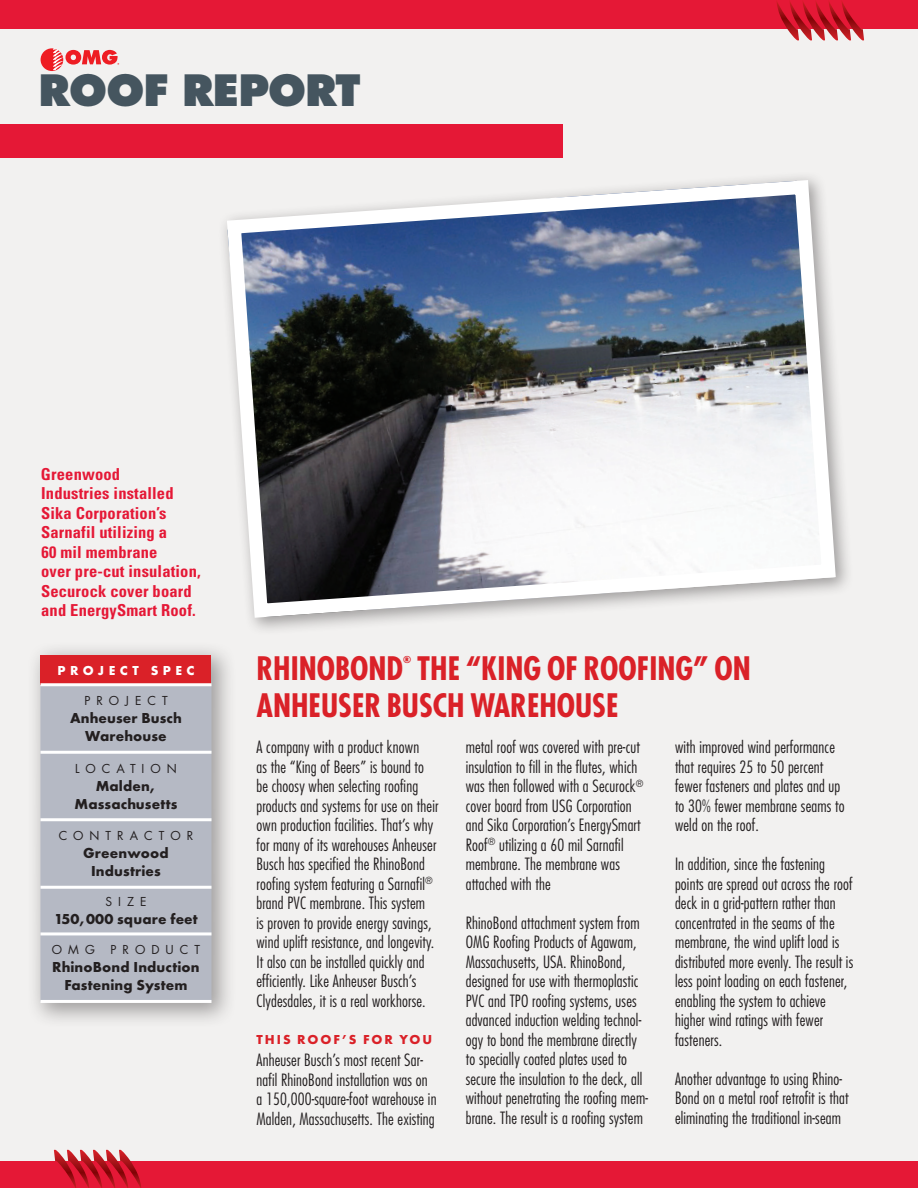
<style>
.page{position:relative;width:918px;height:1188px;background:#f2f1f0}
.page>*{position:absolute;margin:0;border:0;box-sizing:border-box;transform-origin:0 0}
.t1{font:800 42px "Futura";letter-spacing:-.02em;color:#45555f}
.t2{font:700 condensed 31.5px "Futura";color:#da2128}
.t3{font:300 condensed 16.5px/19.5px "Futura Std";letter-spacing:.01em;color:#231f20}
.t4{font:700 condensed 16.5px/19.5px "Univers LT Std";letter-spacing:.01em;color:#e51836}
.t5{font:700 15px/18px "Futura PT";letter-spacing:.01em;color:#231f20;text-align:center}
.t6{font:700 13.5px "Futura PT";letter-spacing:.145em;color:#da2128}
.t7{font:700 13.5px "Futura PT";letter-spacing:.33em;color:#fff}
.t8{font:12px "Futura";letter-spacing:.5em;color:#231f20}
.t9{font:700 10.5px "Futura PT";color:#da2128}
</style>
<div class="page">
<div style="left:0;top:0;width:918px;height:29px;background:#e51836"></div>
<svg style="left:777px;top:2px;width:87px;height:38px"></svg>
<div style="left:0;top:124px;width:563px;height:34px;background:#e51836"></div>
<div style="left:0;top:1161px;width:918px;height:27px;background:#e51836"></div>
<svg style="left:54px;top:1150px;width:87px;height:38px"></svg>
<svg style="left:41px;top:48px;width:78px;height:23px"></svg>
<svg style="left:224px;top:177px;width:619px;height:448px"></svg>
<div style="left:27px;top:641px;width:211px;height:388px;background:#231f20;opacity:.4"></div>
<div style="left:40px;top:655px;width:172px;height:30px;background:#da2128"></div>
<div style="left:40px;top:686px;width:172px;height:314px;background:#b5b9c4"></div>
<hr style="left:40px;top:683px;width:172px;height:3px;background:#fff">
<hr style="left:40px;top:751px;width:172px;height:3px;background:#fff">
<hr style="left:40px;top:818px;width:172px;height:3px;background:#fff">
<hr style="left:40px;top:886px;width:172px;height:3px;background:#fff">
<hr style="left:40px;top:932px;width:172px;height:3px;background:#fff">
<hr style="left:40px;top:1000px;width:172px;height:3px;background:#fff">
<h1 class="t1" style="left:38px;top:65px;width:324px">ROOF REPORT</h1>
<p class="t4" style="left:41px;top:464px;width:161px">Greenwood<br>Industries installed<br>Sika Corporation’s<br>Sarnafil utilizing a<br>60 mil membrane<br>over pre-cut insulation,<br>Securock cover board and EnergySmart Roof.</p>
<p class="t7" style="left:58px;top:662px;width:138px">PROJECT SPEC</p>
<p class="t8" style="left:84px;top:693px;width:85px">PROJECT</p>
<p class="t5" style="left:70px;top:709px;width:113px">Anheuser Busch<br>Warehouse</p>
<p class="t8" style="left:75px;top:760px;width:103px">LOCATION</p>
<p class="t5" style="left:74px;top:776px;width:105px">Malden,<br>Massachusetts</p>
<p class="t8" style="left:59px;top:828px;width:136px">CONTRACTOR</p>
<p class="t5" style="left:83px;top:844px;width:87px">Greenwood<br>Industries</p>
<p class="t8" style="left:105px;top:894px;width:43px">SIZE</p>
<p class="t5" style="left:54px;top:910px;width:145px">150,000 square feet</p>
<p class="t8" style="left:52px;top:942px;width:44px">OMG</p>
<p class="t8" style="left:111px;top:942px;width:91px">PRODUCT</p>
<p class="t5" style="left:52px;top:958px;width:149px">RhinoBond Induction<br>Fastening System</p>
<h2 class="t2" style="left:256px;top:648px;width:496px">RHINOBOND THE “KING OF ROOFING” ON</h2>
<p class="t9" style="left:403px;top:653px;width:10px">®</p>
<h2 class="t2" style="left:256px;top:685px;width:364px">ANHEUSER BUSCH WAREHOUSE</h2>
<p class="t3" style="left:256px;top:737px;width:183px">A company with a product known<br>as the “King of Beers” is bound to be choosy when selecting roofing products and systems for use on their own production facilities. That’s why for many of its warehouses Anheuser Busch has specified the RhinoBond roofing system featuring a Sarnafil<sup>® </sup>brand PVC membrane. This system<br>is proven to provide energy savings, wind uplift resistance, and longevity.<br>It also can be installed quickly and efficiently. Like Anheuser Busch’s Clydesdales, it is a real workhorse.</p>
<p class="t6" style="left:257px;top:1030px;width:177px">THIS ROOF’S FOR YOU</p>
<p class="t3" style="left:256px;top:1050px;width:182px">Anheuser Busch’s most recent Sar&shy;nafil RhinoBond installation was on a 150,000-square-foot warehouse in Malden, Massachusetts. The existing</p>
<p class="t3" style="left:466px;top:737px;width:179px">metal roof was covered with pre-cut insulation to fill in the flutes, which was then followed with a Securock<sup>® </sup>cover board from USG Corporation and Sika Corporation’s EnergySmart<br>Roof<sup>®</sup> utilizing a 60 mil Sarnafil membrane. The membrane was attached with the</p>
<p class="t3" style="left:466px;top:913px;width:184px">RhinoBond attachment system from OMG Roofing Products of Agawam, Massachusetts, USA. RhinoBond, designed for use with thermoplastic PVC and TPO roofing systems, uses advanced induction welding technol&shy;ogy to bond the membrane directly to specially coated plates used to secure the insulation to the deck, all without penetrating the roofing mem&shy;brane. The result is a roofing system</p>
<p class="t3" style="left:675px;top:737px;width:171px">with improved wind performance that requires 25 to 50 percent fewer fasteners and plates and up to 30% fewer membrane seams to weld on the roof.</p>
<p class="t3" style="left:675px;top:854px;width:180px">In addition, since the fastening points are spread out across the roof deck in a grid-pattern rather than concentrated in the seams of the membrane, the wind uplift load is distributed more evenly. The result is less point loading on each fastener, enabling the system to achieve higher wind ratings with fewer fasteners.</p>
<p class="t3" style="left:675px;top:1069px;width:175px">Another advantage to using Rhino-<br>Bond on a metal roof retrofit is that eliminating the traditional in-seam</p>
</div>
